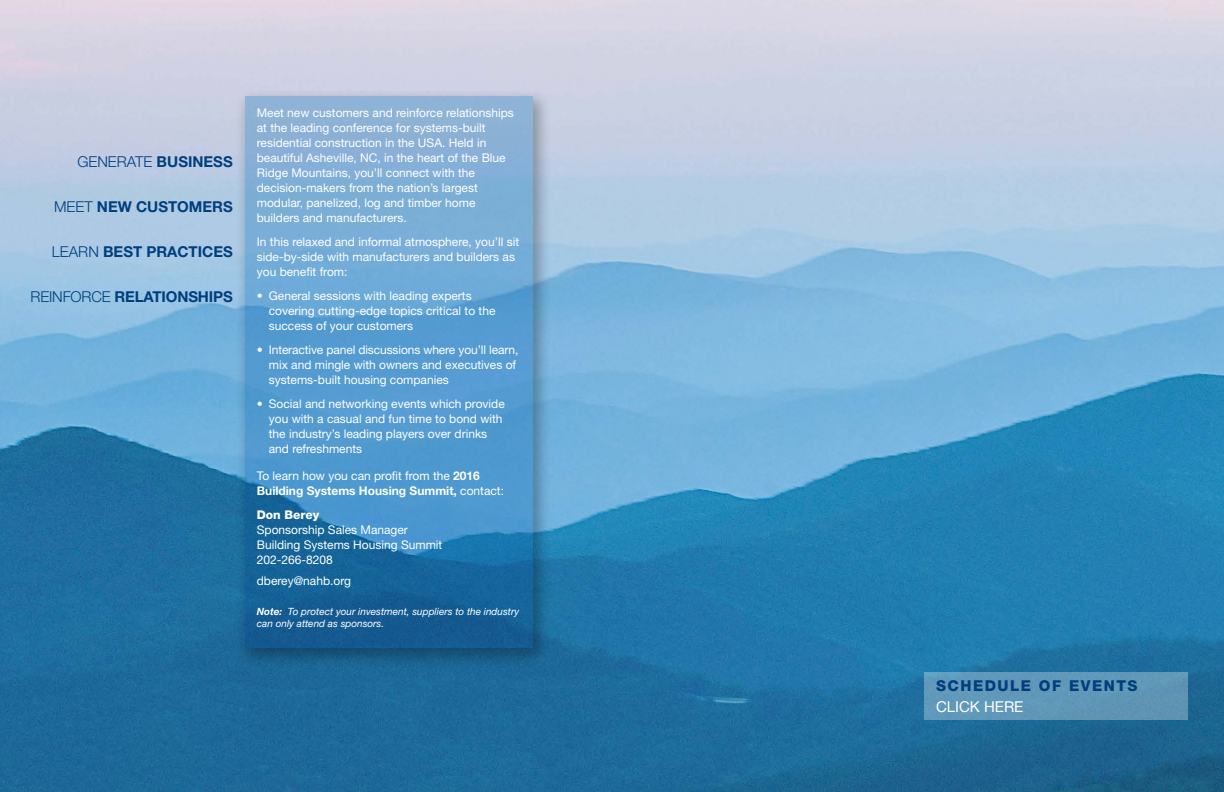
<style>
.page{position:relative;width:1224px;height:792px;background:#fff}
.page>*{position:absolute;margin:0;border:0;box-sizing:border-box;transform-origin:0 0}
.t1{font:700 15px "Helvetica Neue LT Std";color:#003e7e}
.t2{font:300 15px "Helvetica Neue LT Std";color:#003e7e}
.t3{font:800 15px "Helvetica Neue LT Std";letter-spacing:.1em;color:#003e7e}
.t4{font:15px "Helvetica Neue LT Std";color:#fff}
.t5{font:12px/15px "Helvetica Neue LT Std";color:#fff}
.t6{font:800 12px "Helvetica Neue LT Std";color:#fff}
.t7{font:italic 10px/12px "Helvetica Neue LT Std";color:#fff}
.s1{font-weight:700}
.s2{font-weight:300}
</style>
<div class="page">
<img style="left:0;top:0;width:1224px;height:792px">
<svg style="left:235px;top:88px;width:317px;height:581px;background:#5f91b4"></svg>
<svg style="left:245px;top:96px;width:288px;height:552px;background:#5495c6"></svg>
<div style="left:917px;top:665px;width:284px;height:68px;background:#000;opacity:.51"></div>
<div style="left:924px;top:672px;width:264px;height:48px;background:#6097b8"></div>
<p class="t2" style="left:77px;top:152px;width:157px">GENERATE <span class="s1">BUSINESS</span></p>
<p class="t1" style="left:54px;top:197px;width:180px"><span class="s2">MEET</span> NEW CUSTOMERS</p>
<p class="t1" style="left:52px;top:242px;width:182px"><span class="s2">LEARN</span> BEST PRACTICES</p>
<p class="t1" style="left:31px;top:287px;width:204px"><span class="s2">REINFORCE</span> RELATIONSHIPS</p>
<p class="t5" style="left:257px;top:105px;width:259px">Meet new customers and reinforce relationships at the leading conference for systems-built residential construction in the USA. Held in beautiful Asheville, NC, in the heart of the Blue Ridge Mountains, you’ll connect with the decision-makers from the nation’s largest modular, panelized, log and timber home builders and manufacturers.</p>
<p class="t5" style="left:257px;top:234px;width:264px">In this relaxed and informal atmosphere, you’ll sit side-by-side with manufacturers and builders as you benefit from:</p>
<p class="t5" style="left:269px;top:288px;width:228px;text-indent:-12px">• General sessions with leading experts covering cutting-edge topics critical to the success of your customers</p>
<p class="t5" style="left:269px;top:342px;width:251px;text-indent:-12px">• Interactive panel discussions where you’ll learn, mix and mingle with owners and executives of systems-built housing companies</p>
<p class="t5" style="left:269px;top:396px;width:238px;text-indent:-12px">• Social and networking events which provide you with a casual and fun time to bond with the industry’s leading players over drinks and refreshments</p>
<p class="t5" style="left:257px;top:468px;width:249px">To learn how you can profit from the <span class="s1">2016<br>Building Systems Housing Summit,</span> contact:</p>
<p class="t6" style="left:257px;top:507px;width:64px">Don Berey</p>
<p class="t5" style="left:257px;top:522px;width:187px">Sponsorship Sales Manager<br>Building Systems Housing Summit<br>202-266-8208</p>
<p class="t5" style="left:257px;top:573px;width:96px">dberey@nahb.org</p>
<p class="t7" style="left:257px;top:605px;width:264px"><span class="s1">Note:</span> To protect your investment, suppliers to the industry can only attend as sponsors.</p>
<p class="t3" style="left:936px;top:677px;width:203px">SCHEDULE OF EVENTS</p>
<p class="t4" style="left:936px;top:698px;width:89px">CLICK HERE</p>
</div>
